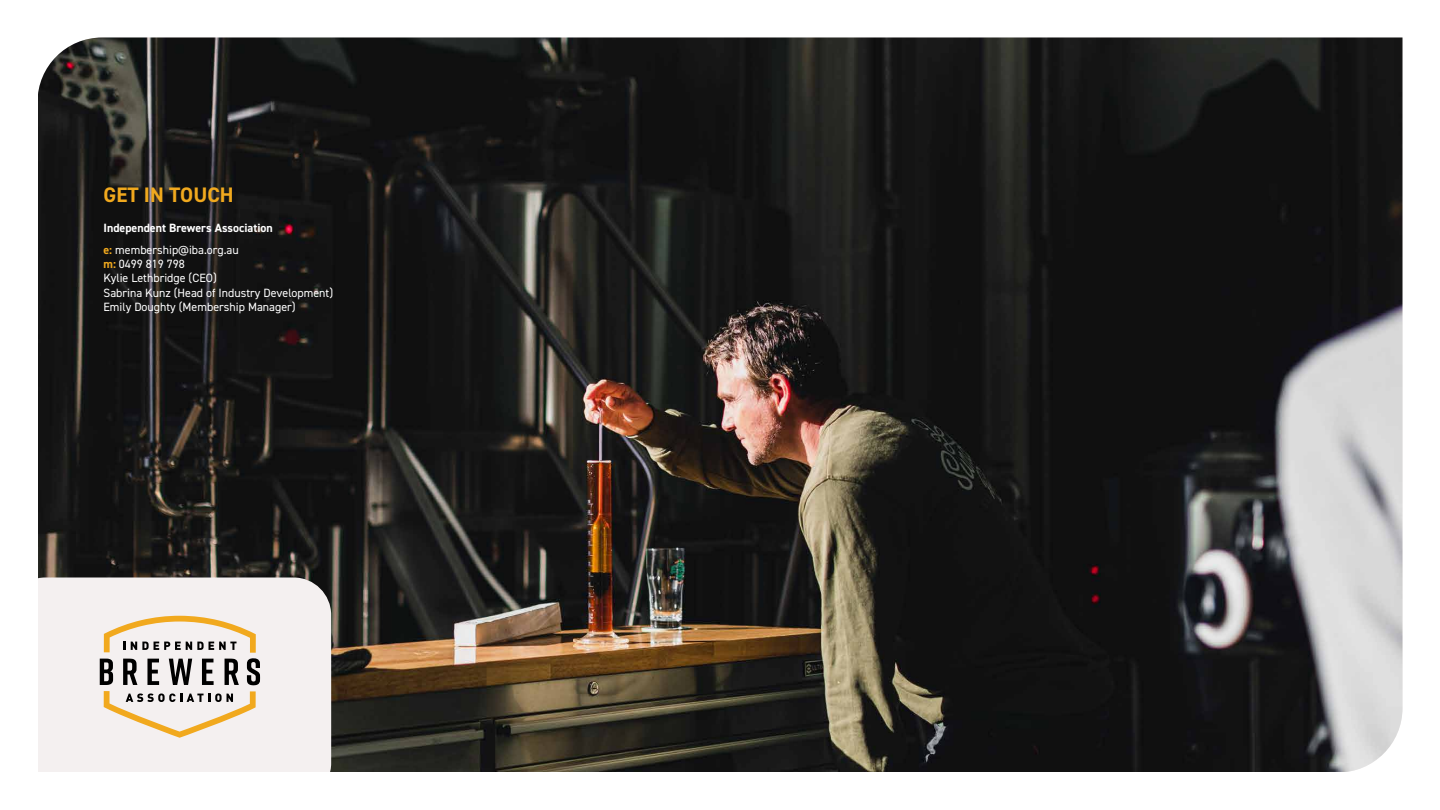
<style>
.page{position:relative;width:1440px;height:810px;background:#fff}
.page>*{position:absolute;margin:0;border:0;box-sizing:border-box;transform-origin:0 0}
.t1{font:700 21px "DIN2014";color:#f1a91e}
.t2{font:12px/14.4px "DIN2014";color:#fff}
.t3{font:700 12px/21.9px "DIN2014";color:#fff}
.s1{color:#f1a91e}
.s2{font-weight:400}
.s3{font-weight:700;color:#f1a91e}
</style>
<div class="page">
<img style="left:38px;top:38px;width:1364px;height:734px">
<div style="left:8px;top:578px;width:323px;height:223px;background:#f4f0f0;border-radius:38px"></div>
<svg style="left:104px;top:691px;width:152px;height:47px"></svg>
<svg style="left:100px;top:616px;width:160px;height:69px"></svg>
<div style="left:0;top:0;width:38px;height:810px;background:#fff"></div>
<div style="left:0;top:772px;width:1440px;height:38px;background:#fff"></div>
<h1 class="t1" style="left:104px;top:181px;width:132px">GET IN TOUCH</h1>
<p class="t3" style="left:104px;top:217px;width:171px">Independent Brewers Association <span class="s1">e:</span> <span class="s2">membership@iba.org.au</span></p>
<p class="t2" style="left:104px;top:257px;width:231px"><span class="s3">m:</span> 0499 819 798<br>Kylie Lethbridge (CEO)<br>Sabrina Kunz (Head of Industry Development)<br>Emily Doughty (Membership Manager)</p>
</div>
